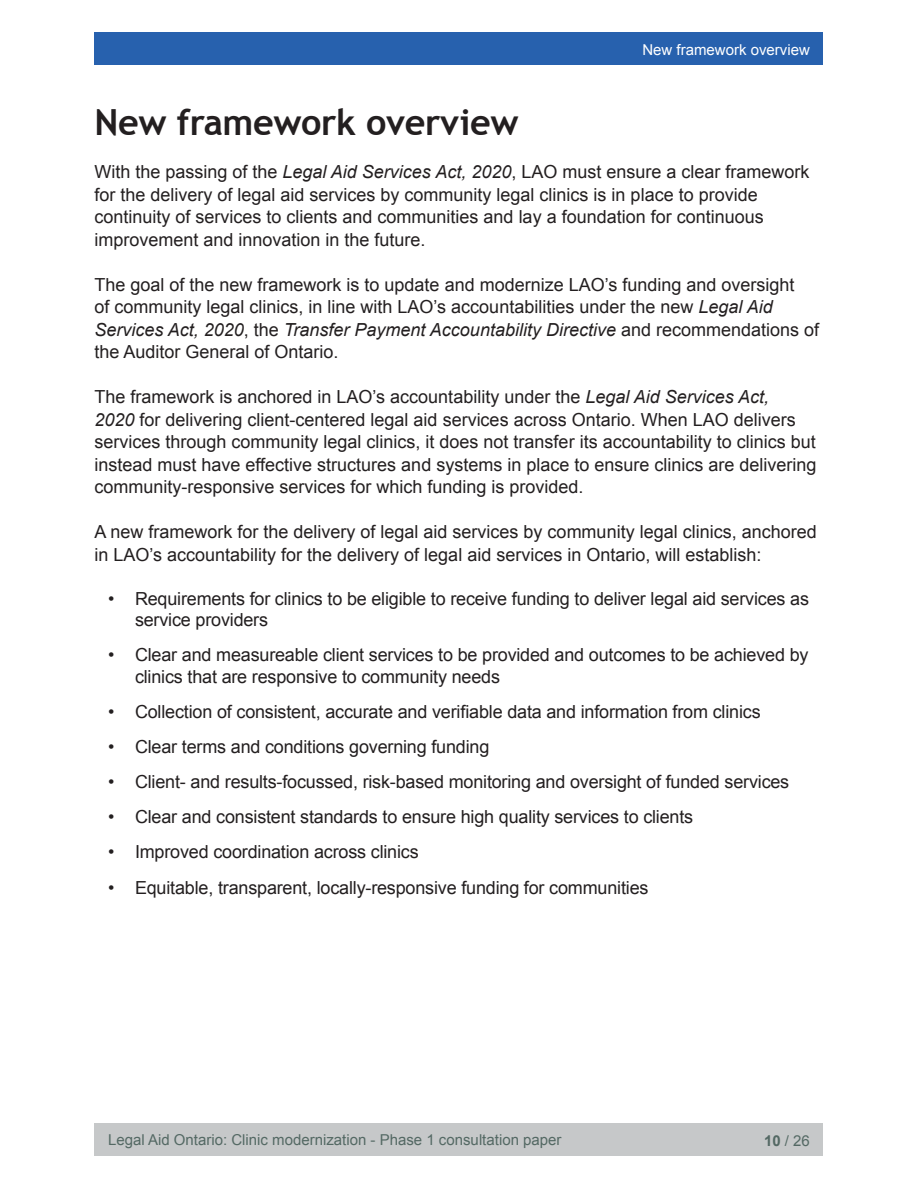
<style>
.page{position:relative;width:918px;height:1188px;background:#fff}
.page>*{position:absolute;margin:0;border:0;box-sizing:border-box;transform-origin:0 0}
.Heading_2{font:700 36px "Trebuchet MS";letter-spacing:-.01em;color:#231f20}
.t1{font:18px/22.5px "Arial";color:#231f20}
.t2{font:15px "Arial";color:#546964}
.t3{font:15px "Arial";color:#fff}
.s1{font-style:italic}
.s2{font-weight:700}
</style>
<div class="page">
<div style="left:94px;top:1123px;width:730px;height:33px;background:#c6c8c9"></div>
<div style="left:94px;top:32px;width:730px;height:33px;background:#2761ae"></div>
<p class="t3" style="left:642px;top:40px;width:169px">New framework overview</p>
<h2 class="Heading_2" style="left:94px;top:99px;width:426px">New framework overview</h2>
<p class="t1" style="left:94px;top:161px;width:716px">With the passing of the <span class="s1">Legal Aid Services Act, 2020</span>, LAO must ensure a clear framework for the delivery of legal aid services by community legal clinics is in place to provide continuity of services to clients and communities and lay a foundation for continuous improvement and innovation in the future.</p>
<p class="t1" style="left:94px;top:273px;width:726px">The goal of the new framework is to update and modernize LAO’s funding and oversight<br>of community legal clinics, in line with LAO’s accountabilities under the new <span class="s1">Legal Aid Services Act, 2020</span>, the <span class="s1">Transfer Payment Accountability Directive</span> and recommendations of the Auditor General of Ontario.</p>
<p class="t1" style="left:94px;top:386px;width:723px">The framework is anchored in LAO’s accountability under the <span class="s1">Legal Aid Services Act,<br>2020</span> for delivering client-centered legal aid services across Ontario. When LAO delivers services through community legal clinics, it does not transfer its accountability to clinics but instead must have effective structures and systems in place to ensure clinics are delivering community-responsive services for which funding is provided.</p>
<p class="t1" style="left:94px;top:521px;width:724px">A new framework for the delivery of legal aid services by community legal clinics, anchored in LAO’s accountability for the delivery of legal aid services in Ontario, will establish:</p>
<p class="t1" style="left:135px;top:588px;width:676px;line-height:21.6px;text-indent:-27px">• Requirements for clinics to be eligible to receive funding to deliver legal aid services as service providers</p>
<p class="t1" style="left:135px;top:644px;width:675px;line-height:21.6px;text-indent:-27px">• Clear and measureable client services to be provided and outcomes to be achieved by clinics that are responsive to community needs</p>
<p class="t1" style="left:108px;top:701px;width:654px">• Collection of consistent, accurate and verifiable data and information from clinics</p>
<p class="t1" style="left:108px;top:736px;width:383px">• Clear terms and conditions governing funding</p>
<p class="t1" style="left:108px;top:771px;width:683px">• Client- and results-focussed, risk-based monitoring and oversight of funded services</p>
<p class="t1" style="left:108px;top:806px;width:587px">• Clear and consistent standards to ensure high quality services to clients</p>
<p class="t1" style="left:108px;top:841px;width:312px">• Improved coordination across clinics</p>
<p class="t1" style="left:108px;top:876px;width:542px">• Equitable, transparent, locally-responsive funding for communities</p>
<p class="t2" style="left:108px;top:1130px;width:455px">Legal Aid Ontario: Clinic modernization - Phase 1 consultation paper</p>
<p class="t2" style="left:764px;top:1131px;width:47px"><span class="s2">10</span> / 26</p>
</div>
